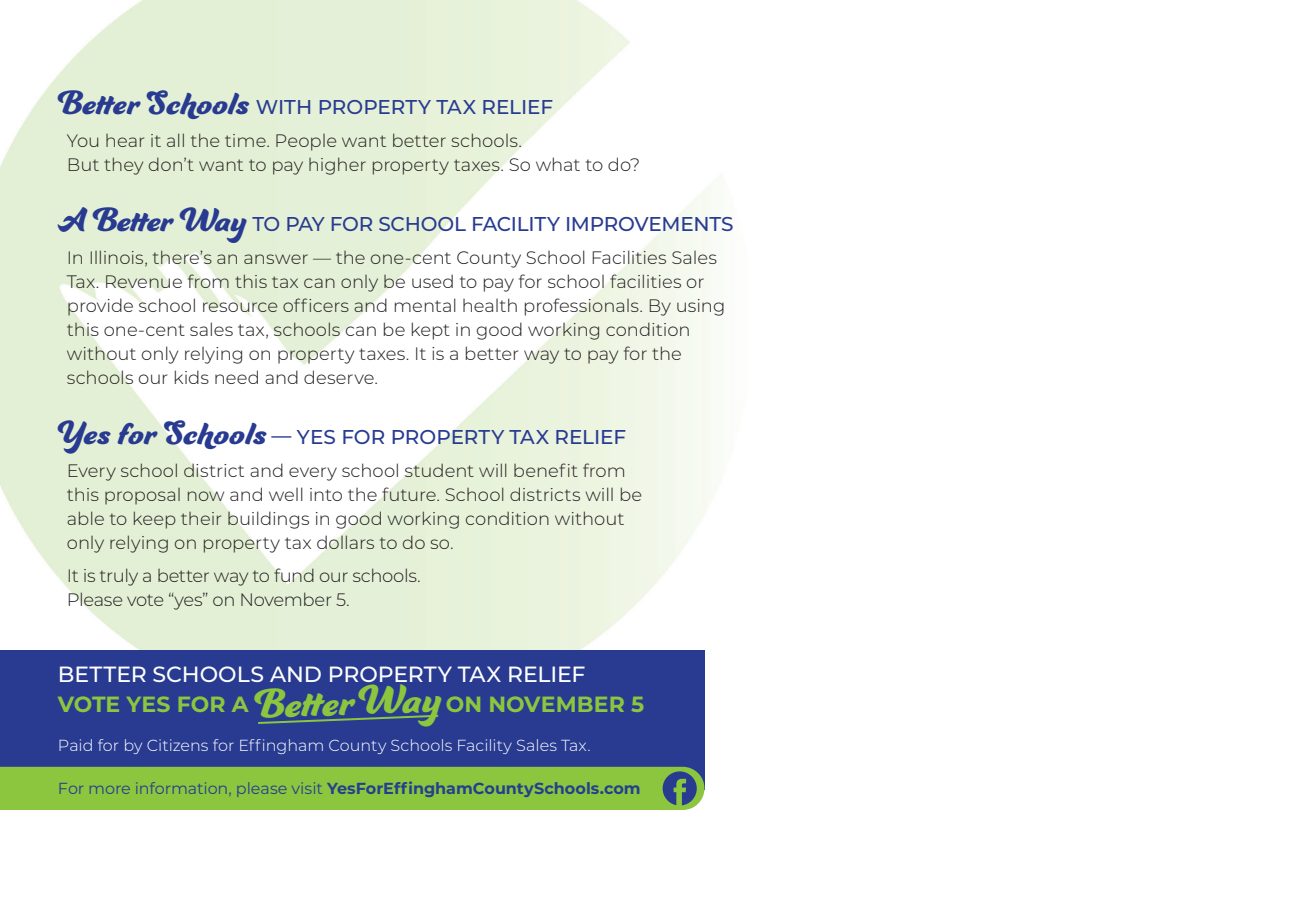
<style>
.page{position:relative;width:1296px;height:900px;background:#fff}
.page>*{position:absolute;margin:0;border:0;box-sizing:border-box;transform-origin:0 0}
.t1{font:44px "Ganache";color:#8bc63e}
.t2{font:500 22px "Montserrat";color:#fff}
.t3{font:700 22px "Montserrat";letter-spacing:.005em;color:#8bc63e}
.t4{font:500 20px "Montserrat";letter-spacing:-.01em;color:#283b91}
.t5{font:300 18px/24px "Montserrat";color:#231f20}
.t6{font:300 18px/24px "Montserrat";letter-spacing:-.02em;color:#231f20}
.t7{font:700 16px "Montserrat";color:#253f8e}
.t8{font:300 16px "Montserrat";letter-spacing:.005em;color:#fff}
.s1{font-family:"Ganache";font-weight:400;font-size:36px}
.s2{font-weight:400}
</style>
<div class="page">
<img style="left:0;top:0;width:724px;height:792px">
<div style="left:0;top:650px;width:704px;height:139px;background:#283b91"></div>
<svg style="left:258px;top:714px;width:181px;height:10px"></svg>
<div style="left:0;top:767px;width:704px;height:43px;background:#8bc63e"></div>
<p class="t4" style="left:58px;top:93px;width:497px"><span class="s1">Better Schools</span> WITH PROPERTY TAX RELIEF</p>
<p class="t5" style="left:67px;top:128px;width:575px">You hear it all the time. People want better schools.<br>But they don’t want to pay higher property taxes. So what to do?</p>
<p class="t4" style="left:58px;top:210px;width:677px"><span class="s1">A Better Way</span> TO PAY FOR SCHOOL FACILITY IMPROVEMENTS</p>
<p class="t5" style="left:67px;top:245px;width:660px">In Illinois, there’s an answer — the one-cent County School Facilities Sales Tax. Revenue from this tax can only be used to pay for school facilities or provide school resource officers and mental health professionals. By using this one-cent sales tax, schools can be kept in good working condition without only relying on property taxes. It is a better way to pay for the schools our kids need and deserve.</p>
<p class="t4" style="left:58px;top:423px;width:570px"><span class="s1">Yes for Schools</span> — YES FOR PROPERTY TAX RELIEF</p>
<p class="t5" style="left:67px;top:458px;width:577px">Every school district and every school student will benefit from this proposal now and well into the future. School districts will be able to keep their buildings in good working condition without only relying on property tax dollars to do so.</p>
<p class="t6" style="left:67px;top:563px;width:356px">It is truly a better way to fund our schools.<br>Please vote “yes” on November 5.</p>
<p class="t2" style="left:58px;top:659px;width:529px">BETTER SCHOOLS AND PROPERTY TAX RELIEF</p>
<p class="t3" style="left:58px;top:689px;width:192px">VOTE YES FOR A</p>
<p class="t3" style="left:446px;top:689px;width:200px">ON NOVEMBER 5</p>
<p class="t8" style="left:58px;top:734px;width:534px">Paid for by Citizens for Effingham County Schools Facility Sales Tax.</p>
<p class="t1" style="left:254px;top:677px;width:188px;rotate:-2deg">Bett er Way</p>
<p class="t7" style="left:58px;top:776px;width:584px"><span class="s2">For more information, please visit</span> YesForEffinghamCountySchools.com</p>
</div>
